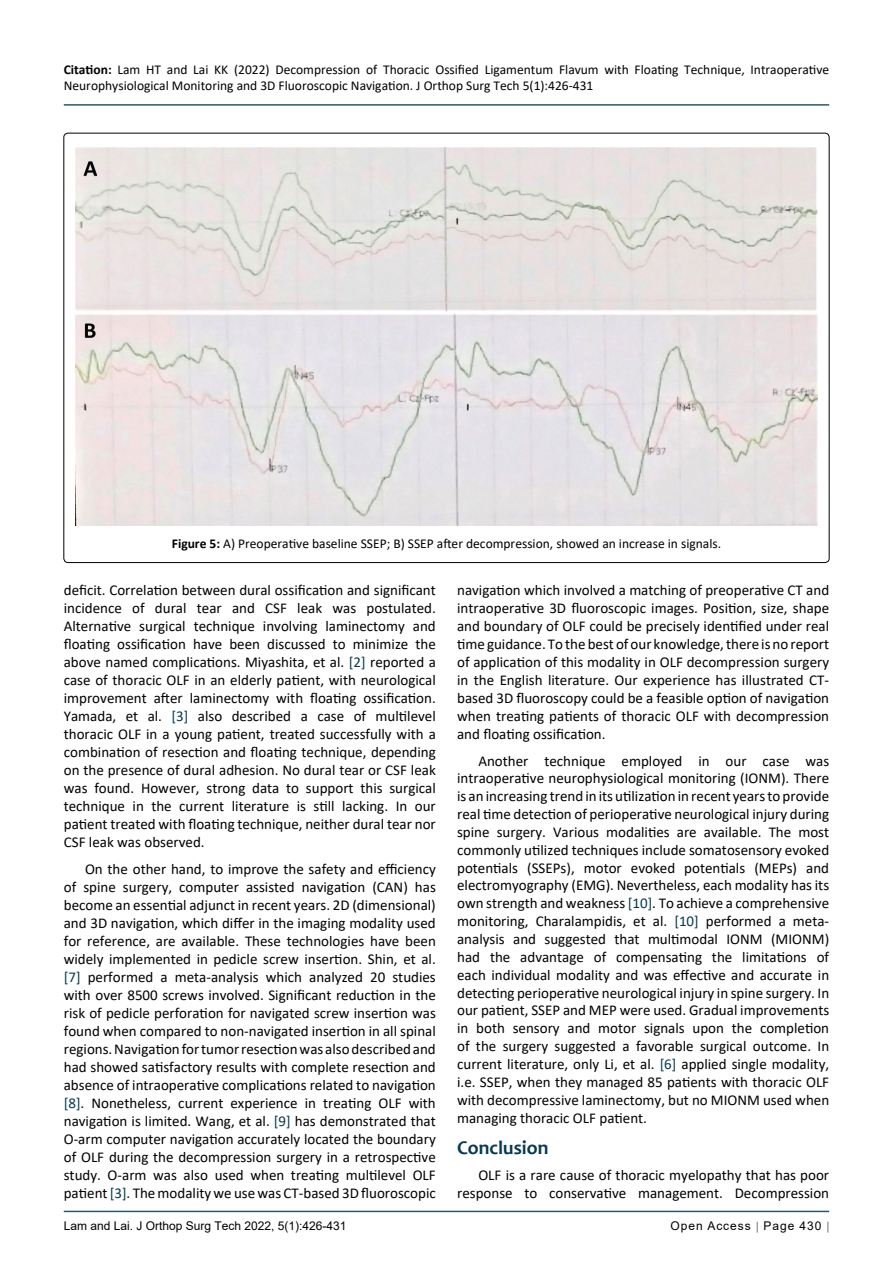
<style>
.page{position:relative;width:893px;height:1263px;background:#fff}
.page>*{position:absolute;margin:0;border:0;box-sizing:border-box;transform-origin:0 0}
.t1{font:700 19.5px "Candara";color:#073950}
.t2{font:15px/18px "Calibri";color:#000;text-align:justify}
.t3{font:13.5px/16.2px "Calibri";color:#000}
.t4{font:12px "Arial";color:#000}
.t5{font:12px "Arial";letter-spacing:.08em;color:#000}
.s1{font-weight:700}
.s2{color:#073950}
</style>
<div class="page">
<hr style="left:64px;top:1211px;width:765px;height:1px;background:#073950">
<hr style="left:64px;top:104px;width:765px;height:2px;background:#073950">
<img style="left:76px;top:147px;width:741px;height:378px">
<p class="t3" style="left:64px;top:61px;width:767px"><span class="s1">Citation:</span> Lam HT and Lai KK (2022) Decompression of Thoracic Ossified Ligamentum Flavum with Floating Technique, Intraoperative<br>Neurophysiological Monitoring and 3D Fluoroscopic Navigation. J Orthop Surg Tech 5(1):426-431</p>
<p class="t3" style="left:172px;top:535px;width:551px"><span class="s1">Figure 5:</span> A) Preoperative baseline SSEP; B) SSEP after decompression, showed an increase in signals.</p>
<p class="t2" style="left:64px;top:581px;width:374px">deficit. Correlation between dural ossification and significant incidence of dural tear and CSF leak was postulated.<br>Alternative surgical technique involving laminectomy and floating ossification have been discussed to minimize the above named complications. Miyashita, et al. <span class="s2">[2]</span> reported a case of thoracic OLF in an elderly patient, with neurological improvement after laminectomy with floating ossification.<br>Yamada, et al. <span class="s2">[3]</span> also described a case of multilevel thoracic OLF in a young patient, treated successfully with a combination of resection and floating technique, depending on the presence of dural adhesion. No dural tear or CSF leak was found. However, strong data to support this surgical technique in the current literature is still lacking. In our patient treated with floating technique, neither dural tear nor CSF leak was observed.</p>
<p class="t2" style="left:64px;top:859px;width:374px;text-indent:21px">On the other hand, to improve the safety and efficiency of spine surgery, computer assisted navigation (CAN) has become an essential adjunct in recent years. 2D (dimensional) and 3D navigation, which differ in the imaging modality used for reference, are available. These technologies have been widely implemented in pedicle screw insertion. Shin, et al. <span class="s2">[7]</span> performed a meta-analysis which analyzed 20 studies with over 8500 screws involved. Significant reduction in the risk of pedicle perforation for navigated screw insertion was found when compared to non-navigated insertion in all spinal regions. Navigation for tumor resection was also described and had showed satisfactory results with complete resection and absence of intraoperative complications related to navigation <span class="s2">[8]</span>. Nonetheless, current experience in treating OLF with navigation is limited. Wang, et al. <span class="s2">[9]</span> has demonstrated that O-arm computer navigation accurately located the boundary of OLF during the decompression surgery in a retrospective study. O-arm was also used when treating multilevel OLF patient <span class="s2">[3]</span>. The modality we use was CT-based 3D fluoroscopic</p>
<p class="t2" style="left:457px;top:581px;width:374px">navigation which involved a matching of preoperative CT and intraoperative 3D fluoroscopic images. Position, size, shape and boundary of OLF could be precisely identified under real time guidance. To the best of our knowledge, there is no report of application of this modality in OLF decompression surgery in the English literature. Our experience has illustrated CT&shy;based 3D fluoroscopy could be a feasible option of navigation when treating patients of thoracic OLF with decompression and floating ossification.</p>
<p class="t2" style="left:457px;top:751px;width:374px;text-indent:21px">Another technique employed in our case was intraoperative neurophysiological monitoring (IONM). There is an increasing trend in its utilization in recent years to provide real time detection of perioperative neurological injury during spine surgery. Various modalities are available. The most commonly utilized techniques include somatosensory evoked potentials (SSEPs), motor evoked potentials (MEPs) and electromyography (EMG). Nevertheless, each modality has its own strength and weakness <span class="s2">[10]</span>. To achieve a comprehensive monitoring, Charalampidis, et al. <span class="s2">[10]</span> performed a meta&shy;analysis and suggested that multimodal IONM (MIONM) had the advantage of compensating the limitations of each individual modality and was effective and accurate in detecting perioperative neurological injury in spine surgery. In our patient, SSEP and MEP were used. Gradual improvements in both sensory and motor signals upon the completion of the surgery suggested a favorable surgical outcome. In current literature, only Li, et al. <span class="s2">[6]</span> applied single modality, i.e. SSEP, when they managed 85 patients with thoracic OLF with decompressive laminectomy, but no MIONM used when managing thoracic OLF patient.</p>
<h1 class="t1" style="left:457px;top:1135px;width:93px">Conclusion</h1>
<p class="t2" style="left:457px;top:1166px;width:374px;text-align:right">OLF is a rare cause of thoracic myelopathy that has poor response to conservative management. Decompression</p>
<p class="t4" style="left:64px;top:1217px;width:284px">Lam and Lai. J Orthop Surg Tech 2022, 5(1):426-431</p>
<p class="t5" style="left:670px;top:1217px;width:152px">Open Access Page 430</p>
</div>
